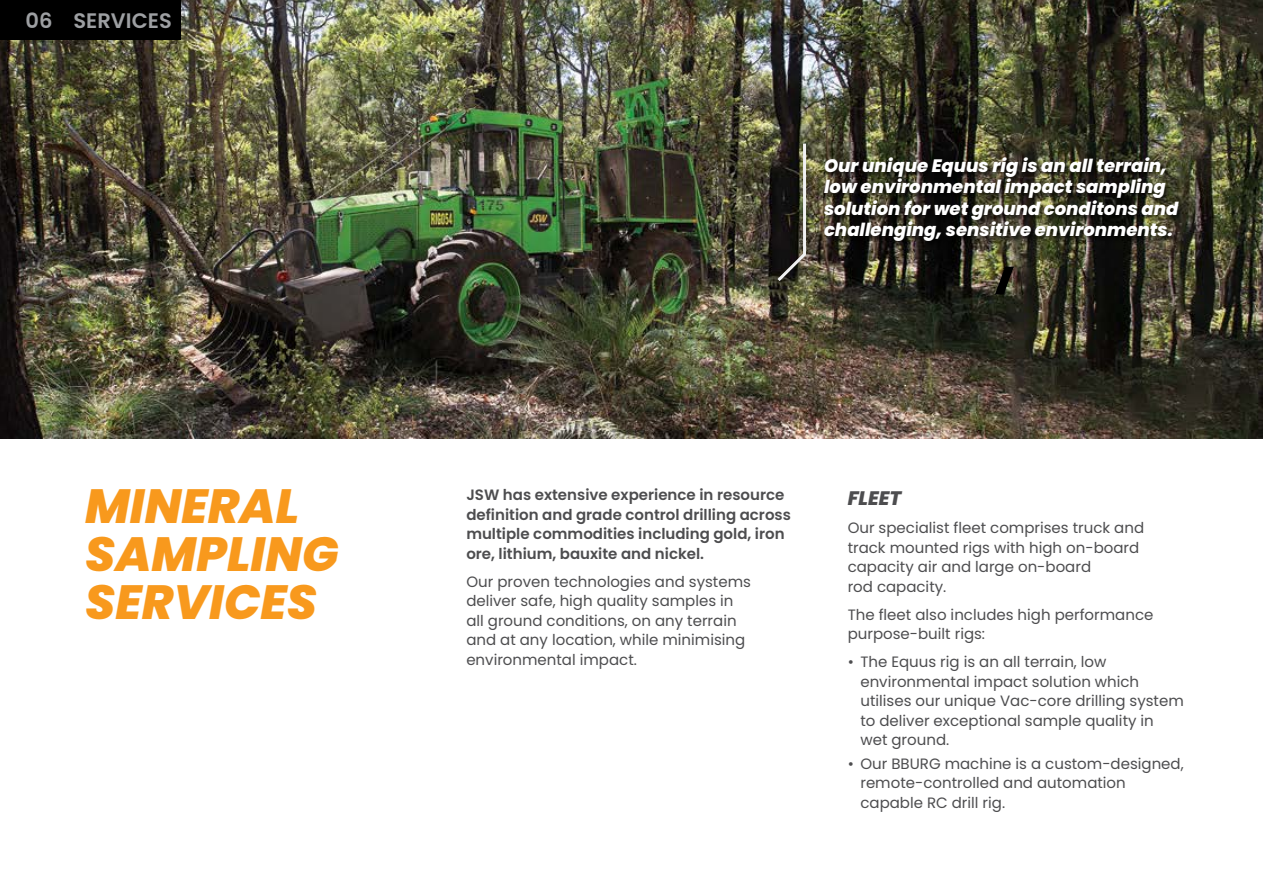
<style>
.page{position:relative;width:1263px;height:893px;background:#fff}
.page>*{position:absolute;margin:0;border:0;box-sizing:border-box;transform-origin:0 0}
.t1{font:italic 800 48px/48px "Poppins";color:#f8991d}
.t2{font:600 21px "Poppins";color:#9d9fa2}
.t3{font:italic 800 19.5px "Poppins";color:#4d4d4f}
.t4{font:italic 800 18px/21.6px "Poppins";color:#fff}
.t5{font:15px/19.5px "Poppins";color:#4d4d4f}
.t6{font:600 15px/19.5px "Poppins";color:#4d4d4f}
</style>
<div class="page">
<img style="left:0;top:0;width:1263px;height:438px">
<div style="left:823px;top:156px;width:362px;height:92px;background:#000;opacity:.75"></div>
<hr style="left:803px;top:144px;width:3px;height:111px;background:#f1f1f2">
<svg style="left:774px;top:250px;width:35px;height:34px"></svg>
<div style="left:0;top:0;width:180px;height:39px;background:#000"></div>
<svg style="left:995px;top:267px;width:19px;height:27px"></svg>
<h2 class="t2" style="left:26px;top:8px;width:148px">06 SERVICES</h2>
<p class="t4" style="left:824px;top:154px;width:356px">Our unique Equus rig is an all terrain, low environmental impact sampling solution for wet ground conditons and challenging, sensitive environments.</p>
<p class="t6" style="left:466px;top:485px;width:326px">JSW has extensive experience in resource definition and grade control drilling across multiple commodities including gold, iron ore, lithium, bauxite and nickel.</p>
<p class="t5" style="left:466px;top:572px;width:286px">Our proven technologies and systems deliver safe, high quality samples in all ground conditions, on any terrain and at any location, while minimising environmental impact.</p>
<h1 class="t1" style="left:85px;top:482px;width:255px">MINERAL<br>SAMPLING<br>SERVICES</h1>
<h3 class="t3" style="left:848px;top:487px;width:55px">FLEET</h3>
<p class="t5" style="left:848px;top:518px;width:298px">Our specialist fleet comprises truck and track mounted rigs with high on-board capacity air and large on-board<br>rod capacity.</p>
<p class="t5" style="left:848px;top:605px;width:307px">The fleet also includes high performance purpose-built rigs:</p>
<p class="t5" style="left:860px;top:652px;width:325px;text-indent:-13px">• The Equus rig is an all terrain, low environmental impact solution which utilises our unique Vac-core drilling system to deliver exceptional sample quality in wet ground.</p>
<p class="t5" style="left:860px;top:754px;width:325px;text-indent:-13px">• Our BBURG machine is a custom-designed, remote-controlled and automation capable RC drill rig.</p>
</div>
